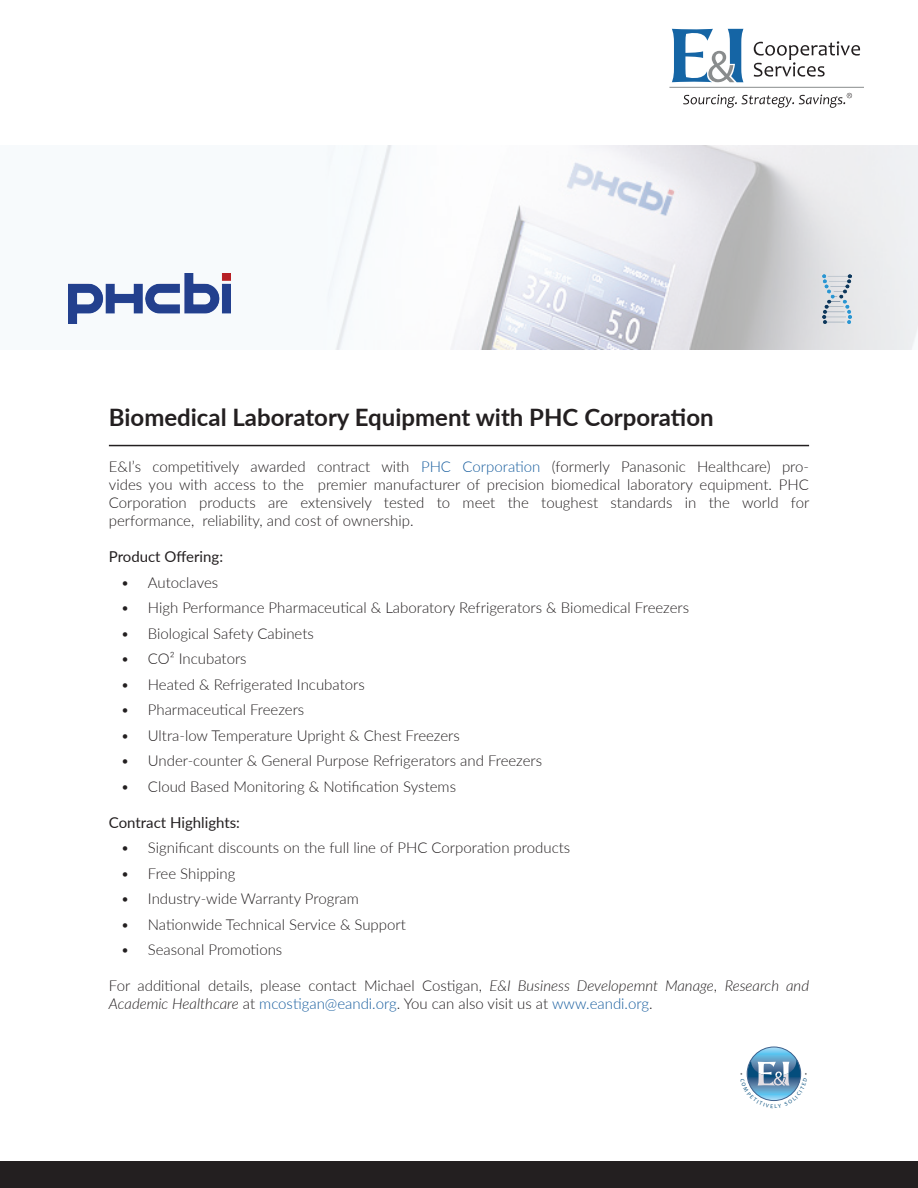
<style>
.page{position:relative;width:918px;height:1188px;background:#fff}
.page>*{position:absolute;margin:0;border:0;box-sizing:border-box;transform-origin:0 0}
.t1{font:700 24px "Lato";color:#231f20}
.t2{font:300 15px/18px "Lato";color:#231f20;text-align:justify}
.t3{font:15px "Lato";color:#231f20}
.s1{color:#175d9e}
.s2{font-style:italic}
</style>
<div class="page">
<svg style="left:184px;top:145px;width:734px;height:204px;fill:#f4f5f8"></svg>
<svg style="left:754px;top:41px;width:106px;height:36px"></svg>
<svg style="left:672px;top:29px;width:72px;height:53px"></svg>
<hr style="left:669px;top:87px;width:195px;height:1px;background:#898c8d">
<svg style="left:683px;top:93px;width:169px;height:15px"></svg>
<hr style="left:109px;top:445px;width:700px;height:1px;background:#231f20">
<div style="left:0;top:1161px;width:918px;height:27px;background:#231f20"></div>
<img style="left:822px;top:274px;width:30px;height:50px">
<img style="left:68px;top:274px;width:162px;height:50px">
<svg style="left:740px;top:1047px;width:67px;height:54px"></svg>
<h1 class="t1" style="left:109px;top:399px;width:606px">Biomedical Laboratory Equipment with PHC Corporation</h1>
<p class="t2" style="left:109px;top:457px;width:702px">E&amp;I’s competitively awarded contract with <span class="s1">PHC Corporation</span> (formerly Panasonic Healthcare) pro&shy;vides you with access to the premier manufacturer of precision biomedical laboratory equipment. PHC Corporation products are extensively tested to meet the toughest standards in the world for performance, reliability, and cost of ownership.</p>
<p class="t3" style="left:109px;top:546px;width:116px">Product Offering:</p>
<p class="t2" style="left:121px;top:573px;width:99px">• Autoclaves</p>
<p class="t2" style="left:121px;top:598px;width:570px">• High Performance Pharmaceutical &amp; Laboratory Refrigerators &amp; Biomedical Freezers</p>
<p class="t2" style="left:121px;top:624px;width:195px">• Biological Safety Cabinets</p>
<p class="t2" style="left:121px;top:649px;width:127px">• CO² Incubators</p>
<p class="t2" style="left:121px;top:675px;width:245px">• Heated &amp; Refrigerated Incubators</p>
<p class="t2" style="left:121px;top:700px;width:185px">• Pharmaceutical Freezers</p>
<p class="t2" style="left:121px;top:726px;width:341px">• Ultra-low Temperature Upright &amp; Chest Freezers</p>
<p class="t2" style="left:121px;top:751px;width:423px">• Under-counter &amp; General Purpose Refrigerators and Freezers</p>
<p class="t2" style="left:121px;top:777px;width:337px">• Cloud Based Monitoring &amp; Notification Systems</p>
<p class="t3" style="left:109px;top:812px;width:133px">Contract Highlights:</p>
<p class="t2" style="left:121px;top:838px;width:451px">• Significant discounts on the full line of PHC Corporation products</p>
<p class="t2" style="left:121px;top:864px;width:116px">• Free Shipping</p>
<p class="t2" style="left:121px;top:889px;width:239px">• Industry-wide Warranty Program</p>
<p class="t2" style="left:121px;top:915px;width:287px">• Nationwide Technical Service &amp; Support</p>
<p class="t2" style="left:121px;top:940px;width:163px">• Seasonal Promotions</p>
<p class="t2" style="left:109px;top:976px;width:702px">For additional details, please contact Michael Costigan, <span class="s2">E&amp;I Business Developemnt Manage</span>, <span class="s2">Research and<br>Academic Healthcare</span> at <span class="s1">mcostigan@eandi.org</span>. You can also visit us at <span class="s1">www.eandi.org</span>.</p>
</div>
